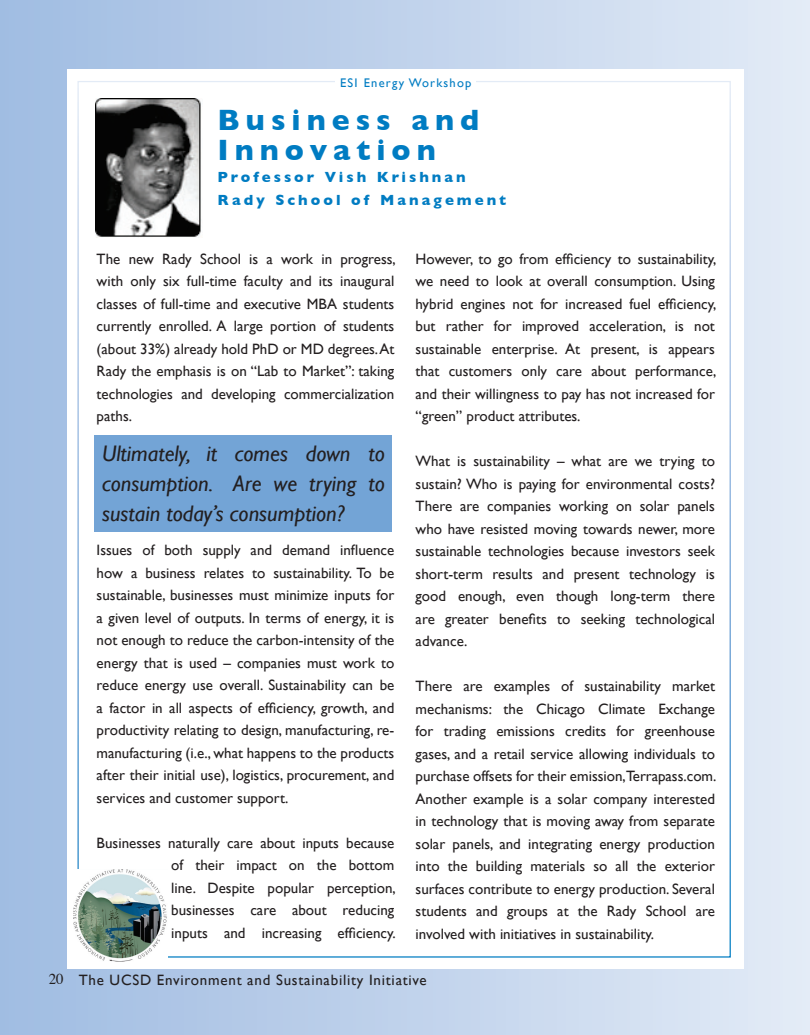
<style>
.page{position:relative;width:810px;height:1035px;background:#fff}
.page>*{position:absolute;margin:0;border:0;box-sizing:border-box;transform-origin:0 0}
.t1{font:700 30px/30px "Gill Sans";letter-spacing:.2em;color:#007cc2}
.t2{font:italic 22.5px/30px "Gill Sans";color:#231f20;text-align:justify}
.t3{font:15px/22.5px "Gill Sans";color:#231f20;text-align:justify}
.t4{font:15px "Gill Sans";letter-spacing:.05em;color:#231f20}
.t5{font:700 15px/22.5px "Gill Sans";letter-spacing:.2em;color:#007cc2}
.t6{font:12.5px "Gill Sans";letter-spacing:.1em;color:#007cc2}
.s1{font-family:"Times"}
</style>
<div class="page">
<div style="left:0;top:0;width:810px;height:1035px;background:linear-gradient(to right,#9fbbe1,#e3ebf6)"></div>
<div style="left:67px;top:69px;width:677px;height:900px;background:#fff"></div>
<img style="left:74px;top:870px;width:93px;height:91px">
<hr style="left:809px;top:0;width:1px;height:1035px;background:#fff">
<img style="left:95px;top:98px;width:106px;height:139px">
<div style="left:95px;top:435px;width:297px;height:96px;background:#73a4d6"></div>
<p class="t6" style="left:340px;top:76px;width:133px">ESI Energy Workshop</p>
<h1 class="t1" style="left:218px;top:104px;width:263px">Business and<br>Innovation</h1>
<p class="t5" style="left:218px;top:166px;width:290px">Professor Vish Krishnan<br>Rady School of Management</p>
<p class="t3" style="left:97px;top:247px;width:301px">The new Rady School is a work in progress, with only six full-time faculty and its inaugural classes of full-time and executive MBA students currently enrolled. A large portion of students (about 33%) already hold PhD or MD degrees. At Rady the emphasis is on “Lab to Market”: taking technologies and developing commercialization paths.</p>
<h2 class="t2" style="left:102px;top:438px;width:284px">Ultimately, it comes down to consumption. Are we trying to sustain today’s consumption?</h2>
<p class="t3" style="left:97px;top:539px;width:299px">Issues of both supply and demand influence how a business relates to sustainability. To be sustainable, businesses must minimize inputs for a given level of outputs. In terms of energy, it is not enough to reduce the carbon-intensity of the energy that is used – companies must work to reduce energy use overall. Sustainability can be a factor in all aspects of efficiency, growth, and productivity relating to design, manufacturing, re&shy;manufacturing (i.e., what happens to the products after their initial use), logistics, procurement, and services and customer support.</p>
<p class="t3" style="left:171px;top:831px;width:226px;text-indent:-75px">Businesses naturally care about inputs because of their impact on the bottom line. Despite popular perception, businesses care about reducing inputs and increasing efficiency.</p>
<p class="t3" style="left:416px;top:247px;width:302px">However, to go from efficiency to sustainability, we need to look at overall consumption. Using hybrid engines not for increased fuel efficiency, but rather for improved acceleration, is not sustainable enterprise. At present, is appears that customers only care about performance, and their willingness to pay has not increased for “green” product attributes.</p>
<p class="t3" style="left:416px;top:450px;width:301px">What is sustainability – what are we trying to sustain? Who is paying for environmental costs?<br>There are companies working on solar panels who have resisted moving towards newer, more sustainable technologies because investors seek short-term results and present technology is good enough, even though long-term there are greater benefits to seeking technological advance.</p>
<p class="t3" style="left:416px;top:675px;width:302px">There are examples of sustainability market mechanisms: the Chicago Climate Exchange for trading emissions credits for greenhouse gases, and a retail service allowing individuals to purchase offsets for their emission,Terrapass.com.<br>Another example is a solar company interested in technology that is moving away from separate solar panels, and integrating energy production into the building materials so all the exterior surfaces contribute to energy production. Several students and groups at the Rady School are involved with initiatives in sustainability.</p>
<p class="t4" style="left:49px;top:972px;width:380px"><span class="s1">20</span> The UCSD Environment and Sustainability Initiative</p>
</div>
